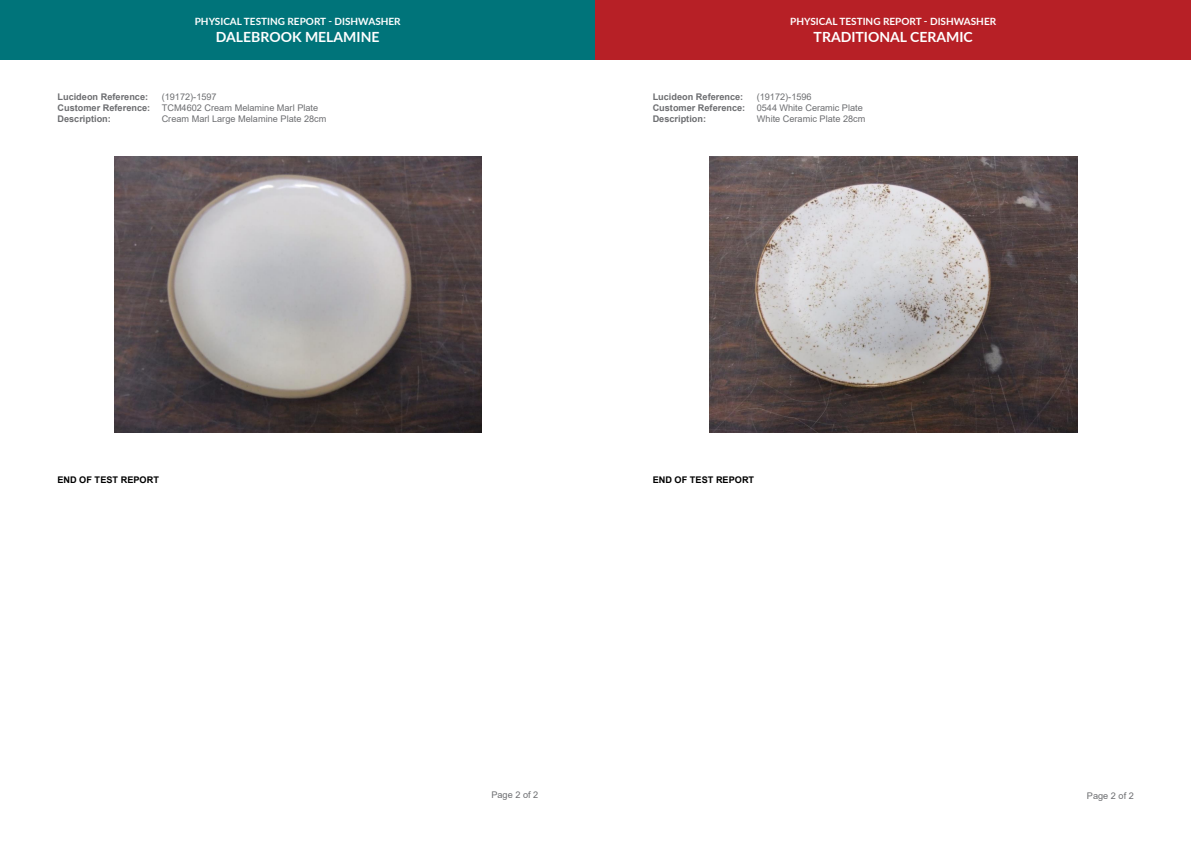
<style>
.page{position:relative;width:1191px;height:842px;background:#fff}
.page>*{position:absolute;margin:0;border:0;box-sizing:border-box;transform-origin:0 0}
.t1{font:700 14px "Lato";color:#fff}
.t2{font:700 10px "Lato";color:#fff}
.t3{font:9.2px "Arial";color:#6d6e71}
.t4{font:700 9.2px "Arial";color:#6d6e71}
.t5{font:700 9.2px "Arial";color:#000}
.t6{font:9.1px "Arial";color:#6d6e71}
.t7{font:700 9.1px "Arial";color:#6d6e71}
.t8{font:700 9.1px "Arial";color:#000}
</style>
<div class="page">
<img style="left:114px;top:157px;width:367px;height:275px">
<img style="left:709px;top:157px;width:368px;height:275px">
<div style="left:0;top:0;width:595px;height:60px;background:#00747a"></div>
<div style="left:595px;top:0;width:596px;height:60px;background:#b72026"></div>
<p class="t2" style="left:195px;top:14px;width:207px">PHYSICAL TESTING REPORT - DISHWASHER</p>
<p class="t1" style="left:216px;top:27px;width:165px">DALEBROOK MELAMINE</p>
<p class="t7" style="left:57px;top:91px;width:92px">Lucideon Reference:</p>
<p class="t6" style="left:162px;top:91px;width:57px">(19172)-1597</p>
<p class="t7" style="left:57px;top:101px;width:94px">Customer Reference:</p>
<p class="t6" style="left:162px;top:102px;width:158px">TCM4602 Cream Melamine Marl Plate</p>
<p class="t7" style="left:57px;top:112px;width:55px">Description:</p>
<p class="t6" style="left:162px;top:112px;width:166px">Cream Marl Large Melamine Plate 28cm</p>
<p class="t2" style="left:790px;top:14px;width:207px">PHYSICAL TESTING REPORT - DISHWASHER</p>
<p class="t1" style="left:813px;top:27px;width:161px">TRADITIONAL CERAMIC</p>
<p class="t4" style="left:652px;top:91px;width:92px">Lucideon Reference:</p>
<p class="t3" style="left:756px;top:91px;width:56px">(19172)-1596</p>
<p class="t4" style="left:652px;top:101px;width:94px">Customer Reference:</p>
<p class="t3" style="left:756px;top:101px;width:107px">0544 White Ceramic Plate</p>
<p class="t4" style="left:652px;top:112px;width:55px">Description:</p>
<p class="t3" style="left:757px;top:112px;width:110px">White Ceramic Plate 28cm</p>
<p class="t8" style="left:57px;top:473px;width:103px">END OF TEST REPORT</p>
<p class="t5" style="left:652px;top:473px;width:103px">END OF TEST REPORT</p>
<p class="t6" style="left:491px;top:789px;width:48px">Page 2 of 2</p>
<p class="t3" style="left:1087px;top:789px;width:48px">Page 2 of 2</p>
</div>
